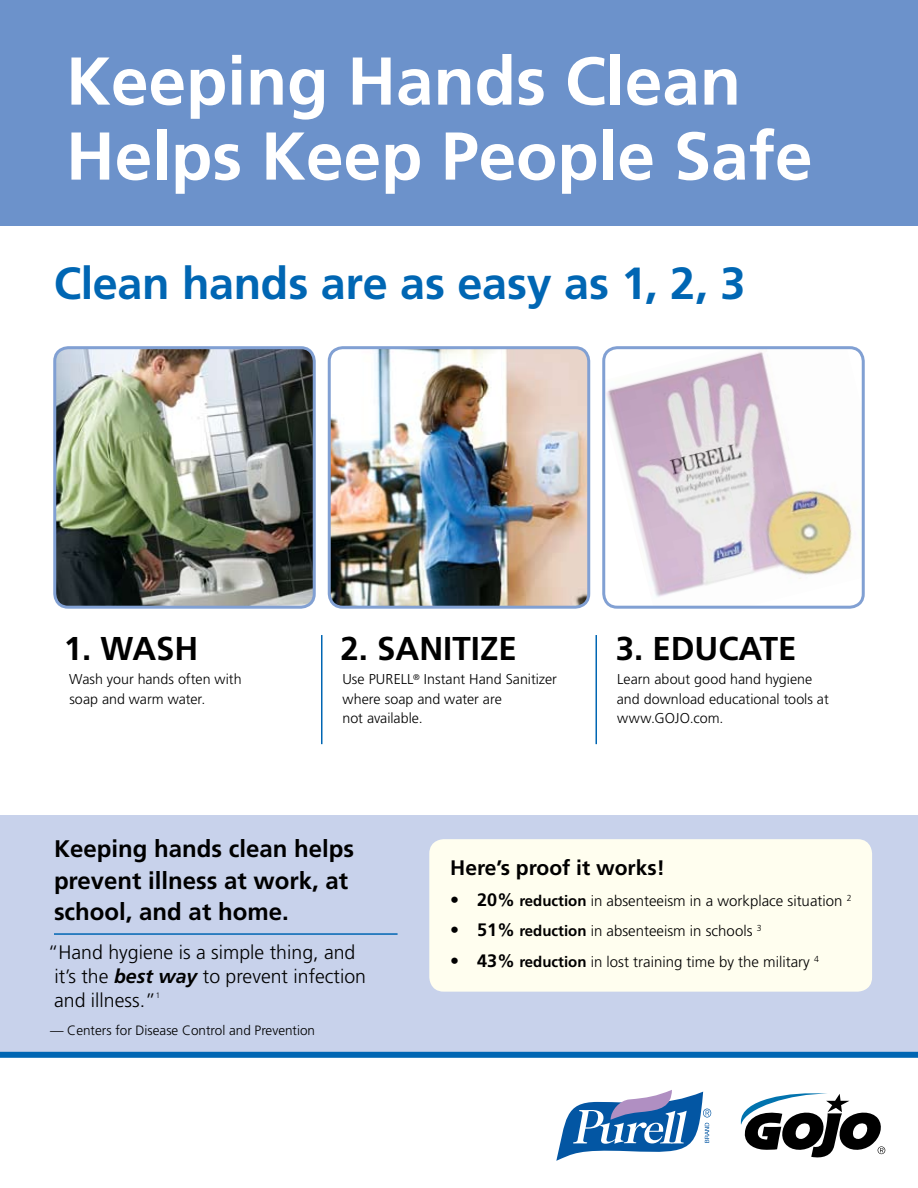
<style>
.page{position:relative;width:918px;height:1188px;background:#fff}
.page>*{position:absolute;margin:0;border:0;box-sizing:border-box;transform-origin:0 0}
.t1{font:700 67.5px/75px "Frutiger LT Std";color:#fff}
.t2{font:700 45px "Frutiger LT Std";letter-spacing:-.01em;color:#0066b3}
.t3{font:700 33px "Frutiger LT Std";color:#000}
.t4{font:700 24px/31.5px "Frutiger LT Std";color:#000}
.t5{font:700 21px "Frutiger LT Std";color:#000}
.t6{font:300 19.5px/24px "Frutiger LT Std";color:#000}
.t7{font:300 15px "Frutiger LT Std";color:#000}
.t8{font:300 14.25px/19.5px "Frutiger LT Std";color:#000}
.t9{font:300 13.5px "Frutiger LT Std";color:#000}
.t10{font:300 8.7px "Frutiger LT Std";color:#000}
.t11{font:300 7.8px "Frutiger LT Std";color:#000}
.s1{font-weight:700;font-size:18px}
.s2{font-weight:700}
.s3{font-weight:700;font-style:italic}
</style>
<div class="page">
<div style="left:0;top:0;width:918px;height:226px;background:#6c92cb"></div>
<div style="left:0;top:815px;width:918px;height:239px;background:#c8d2eb"></div>
<svg style="left:556px;top:1090px;width:155px;height:71px"></svg>
<svg style="left:741px;top:1093px;width:144px;height:64px"></svg>
<div style="left:429px;top:839px;width:443px;height:153px;background:#fffeef;border-radius:14px"></div>
<img style="left:57px;top:350px;width:255px;height:255px">
<div style="left:53px;top:346px;width:263px;height:263px;border:3px solid #81a0d3;border-radius:14px"></div>
<img style="left:330px;top:350px;width:258px;height:255px">
<div style="left:328px;top:346px;width:262px;height:263px;border:3px solid #81a0d3;border-radius:14px"></div>
<img style="left:606px;top:350px;width:255px;height:255px">
<div style="left:602px;top:346px;width:263px;height:263px;border:3px solid #81a0d3;border-radius:14px"></div>
<div style="left:0;top:1052px;width:918px;height:6px;background:#0066b3"></div>
<hr style="left:54px;top:933px;width:344px;height:2px;background:#0066b3">
<hr style="left:321px;top:635px;width:1px;height:109px;background:#0066b3">
<hr style="left:596px;top:635px;width:1px;height:109px;background:#0066b3">
<h1 class="t1" style="left:66px;top:44px;width:748px">Keeping Hands Clean<br>Helps Keep People Safe</h1>
<h2 class="t2" style="left:54px;top:257px;width:693px">Clean hands are as easy as 1, 2, 3</h2>
<h3 class="t3" style="left:64px;top:630px;width:136px">1. WASH</h3>
<p class="t8" style="left:69px;top:670px;width:174px">Wash your hands often with soap and warm water.</p>
<h3 class="t3" style="left:341px;top:630px;width:178px">2. SANITIZE</h3>
<p class="t8" style="left:342px;top:670px;width:216px">Use PURELL<sup>®</sup> Instant Hand Sanitizer where soap and water are<br>not available.</p>
<h3 class="t3" style="left:616px;top:630px;width:182px">3. EDUCATE</h3>
<p class="t8" style="left:617px;top:670px;width:213px">Learn about good hand hygiene and download educational tools at www.GOJO.com.</p>
<h3 class="t4" style="left:54px;top:833px;width:302px">Keeping hands clean helps prevent illness at work, at school, and at home.</h3>
<h3 class="t5" style="left:450px;top:855px;width:216px">Here’s proof it works!</h3>
<p class="t7" style="left:450px;top:892px;width:403px"><span class="s1">• 20%</span> <span class="s2">reduction</span> in absenteeism in a workplace situation <sup>2</sup></p>
<p class="t7" style="left:450px;top:923px;width:313px"><span class="s1">• 51%</span> <span class="s2">reduction</span> in absenteeism in schools <sup>3</sup></p>
<p class="t7" style="left:450px;top:953px;width:361px"><span class="s1">• 43%</span> <span class="s2">reduction</span> in lost training time by the military</p>
<h3 class="t6" style="left:48px;top:940px;width:309px">“Hand hygiene is a simple thing, and</h3>
<p class="t10" style="left:814px;top:954px;width:6px">4</p>
<h3 class="t6" style="left:54px;top:964px;width:313px">it’s the <span class="s3">best way</span> to prevent infection and illness.”</h3>
<p class="t11" style="left:156px;top:990px;width:6px">1</p>
<p class="t9" style="left:50px;top:1022px;width:267px">— Centers for Disease Control and Prevention</p>
</div>
